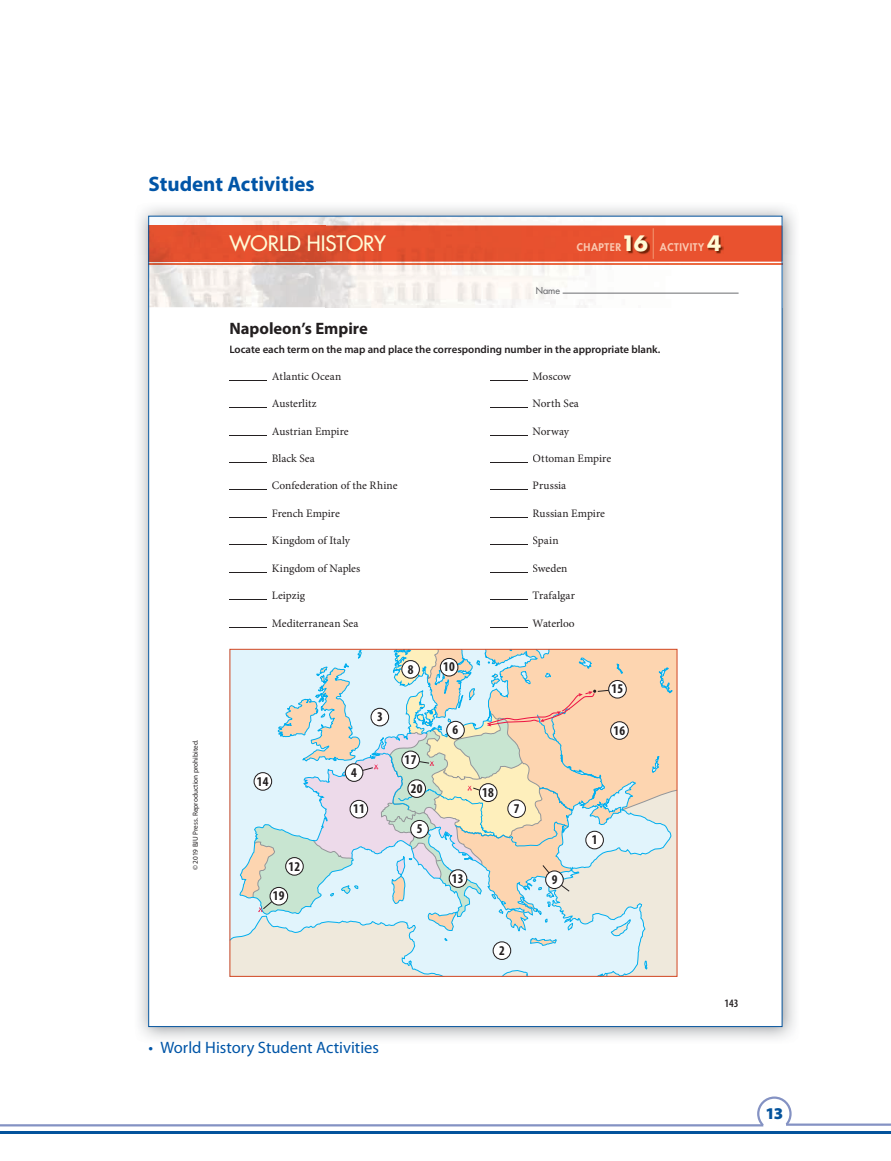
<style>
.page{position:relative;width:891px;height:1161px;background:#fff}
.page>*{position:absolute;margin:0;border:0;box-sizing:border-box;transform-origin:0 0}
.t1{font:700 21px "Myriad Pro";color:#0155a7}
.t2{font:20.7px "Futura";color:#fffbd6}
.t3{font:16.5px "Myriad Pro";color:#0155a7}
.t4{font:700 16.5px "Myriad Pro";color:#231f20}
.t5{font:900 16.5px "Myriad Pro";color:#04539c}
.t6{font:700 condensed 13.65px "Myriad Pro";color:#231f20}
.t7{font:700 condensed 13.5px "Myriad Pro";letter-spacing:.025em;color:#231f20}
.t8{font:11.4px "Minion Pro";color:#231f20}
.t9{font:600 condensed 11.4px "Myriad Pro";color:#231f20}
.t10{font:600 10.8px "Myriad Pro";color:#231f20}
.t11{font:800 10.35px "Futura Std";letter-spacing:.05em;color:#fac8b0}
.t12{font:500 9.3px "Futura Std";color:#6c6d70}
.t13{font:7.2px "Myriad Pro";color:#231f20}
.s1{font-weight:700;font-size:20.7px;color:#fffbd6}
</style>
<div class="page">
<hr style="left:0;top:1131px;width:891px;height:3px;background:#04539c">
<hr style="left:0;top:1124px;width:763px;height:2px;background:#8492c3">
<svg style="left:756px;top:1096px;width:37px;height:31px"></svg>
<hr style="left:786px;top:1124px;width:105px;height:2px;background:#8492c3">
<img style="left:139px;top:207px;width:656px;height:47px">
<img style="left:749px;top:254px;width:46px;height:785px">
<div style="left:149px;top:216px;width:633px;height:811px;background:#fff"></div>
<img style="left:150px;top:218px;width:176px;height:89px">
<img style="left:326px;top:262px;width:454px;height:45px">
<hr style="left:563px;top:293px;width:176px;height:1px;background:#6c6d70">
<img style="left:150px;top:225px;width:630px;height:37px">
<img style="left:150px;top:264px;width:630px;height:1px">
<hr style="left:653px;top:228px;width:1px;height:31px;background:#f29672">
<img style="left:625px;top:237px;width:25px;height:17px">
<img style="left:708px;top:237px;width:15px;height:17px">
<svg style="left:671px;top:790px;width:5px;height:21px"></svg>
<svg style="left:231px;top:651px;width:440px;height:324px;background:#e7e8df"></svg>
<svg style="left:659px;top:667px;width:14px;height:26px"></svg>
<svg style="left:652px;top:756px;width:8px;height:17px"></svg>
<svg style="left:616px;top:663px;width:7px;height:11px"></svg>
<svg style="left:644px;top:960px;width:3px;height:10px"></svg>
<svg style="left:240px;top:651px;width:365px;height:279px;background:#d9e6e5"></svg>
<div style="left:229px;top:649px;width:449px;height:328px;border:1px solid #d34c29"></div>
<svg style="left:262px;top:689px;width:356px;height:221px;background:#dbdfd6"></svg>
<div style="left:586px;top:831px;width:17px;height:18px;background:#fff;border-radius:50%"></div>
<div style="left:585px;top:831px;width:19px;height:18px;border:1px solid #231f20;border-radius:50%"></div>
<div style="left:493px;top:942px;width:18px;height:17px;background:#fff;border-radius:50%"></div>
<div style="left:493px;top:941px;width:18px;height:19px;border:1px solid #231f20;border-radius:50%"></div>
<div style="left:371px;top:708px;width:18px;height:18px;background:#fff;border-radius:50%"></div>
<div style="left:371px;top:708px;width:18px;height:18px;border:1px solid #231f20;border-radius:50%"></div>
<div style="left:345px;top:764px;width:18px;height:17px;background:#fff;border-radius:50%"></div>
<div style="left:345px;top:763px;width:18px;height:19px;border:1px solid #231f20;border-radius:50%"></div>
<div style="left:411px;top:820px;width:17px;height:18px;background:#fff;border-radius:50%"></div>
<div style="left:410px;top:820px;width:19px;height:19px;border:1px solid #231f20;border-radius:50%"></div>
<div style="left:447px;top:721px;width:17px;height:18px;background:#fff;border-radius:50%"></div>
<div style="left:446px;top:721px;width:19px;height:18px;border:1px solid #231f20;border-radius:50%"></div>
<div style="left:508px;top:800px;width:17px;height:18px;background:#fff;border-radius:50%"></div>
<div style="left:507px;top:799px;width:19px;height:19px;border:1px solid #231f20;border-radius:50%"></div>
<div style="left:402px;top:661px;width:17px;height:17px;background:#fff;border-radius:50%"></div>
<div style="left:401px;top:660px;width:19px;height:19px;border:1px solid #231f20;border-radius:50%"></div>
<div style="left:546px;top:871px;width:17px;height:18px;background:#fff;border-radius:50%"></div>
<div style="left:545px;top:870px;width:19px;height:19px;border:1px solid #231f20;border-radius:50%"></div>
<div style="left:440px;top:658px;width:18px;height:18px;background:#fff;border-radius:50%"></div>
<div style="left:440px;top:658px;width:18px;height:19px;border:1px solid #231f20;border-radius:50%"></div>
<div style="left:611px;top:722px;width:17px;height:17px;background:#fff;border-radius:50%"></div>
<div style="left:610px;top:721px;width:19px;height:19px;border:1px solid #231f20;border-radius:50%"></div>
<div style="left:402px;top:751px;width:17px;height:18px;background:#fff;border-radius:50%"></div>
<div style="left:401px;top:751px;width:19px;height:18px;border:1px solid #231f20;border-radius:50%"></div>
<div style="left:479px;top:784px;width:18px;height:18px;background:#fff;border-radius:50%"></div>
<div style="left:479px;top:783px;width:19px;height:19px;border:1px solid #231f20;border-radius:50%"></div>
<div style="left:270px;top:887px;width:18px;height:18px;background:#fff;border-radius:50%"></div>
<div style="left:270px;top:887px;width:18px;height:19px;border:1px solid #231f20;border-radius:50%"></div>
<div style="left:408px;top:780px;width:18px;height:17px;background:#fff;border-radius:50%"></div>
<div style="left:407px;top:779px;width:19px;height:19px;border:1px solid #231f20;border-radius:50%"></div>
<div style="left:350px;top:800px;width:18px;height:18px;background:#fff;border-radius:50%"></div>
<div style="left:350px;top:800px;width:18px;height:18px;border:1px solid #231f20;border-radius:50%"></div>
<div style="left:286px;top:858px;width:17px;height:17px;background:#fff;border-radius:50%"></div>
<div style="left:285px;top:857px;width:19px;height:19px;border:1px solid #231f20;border-radius:50%"></div>
<div style="left:254px;top:773px;width:18px;height:17px;background:#fff;border-radius:50%"></div>
<div style="left:254px;top:772px;width:18px;height:19px;border:1px solid #231f20;border-radius:50%"></div>
<div style="left:449px;top:870px;width:18px;height:17px;background:#fff;border-radius:50%"></div>
<div style="left:449px;top:869px;width:18px;height:19px;border:1px solid #231f20;border-radius:50%"></div>
<div style="left:609px;top:680px;width:17px;height:18px;background:#fff;border-radius:50%"></div>
<div style="left:608px;top:680px;width:19px;height:19px;border:1px solid #231f20;border-radius:50%"></div>
<hr style="left:229px;top:380px;width:38px;height:1px;background:#231f20">
<hr style="left:229px;top:407px;width:38px;height:1px;background:#231f20">
<hr style="left:229px;top:435px;width:38px;height:1px;background:#231f20">
<hr style="left:229px;top:462px;width:38px;height:1px;background:#231f20">
<hr style="left:229px;top:490px;width:38px;height:1px;background:#231f20">
<hr style="left:229px;top:517px;width:38px;height:1px;background:#231f20">
<hr style="left:229px;top:544px;width:38px;height:1px;background:#231f20">
<hr style="left:229px;top:572px;width:38px;height:1px;background:#231f20">
<hr style="left:229px;top:599px;width:38px;height:1px;background:#231f20">
<hr style="left:229px;top:627px;width:38px;height:1px;background:#231f20">
<hr style="left:490px;top:380px;width:37px;height:1px;background:#231f20">
<hr style="left:490px;top:407px;width:37px;height:1px;background:#231f20">
<hr style="left:490px;top:435px;width:37px;height:1px;background:#231f20">
<hr style="left:490px;top:462px;width:37px;height:1px;background:#231f20">
<hr style="left:490px;top:490px;width:37px;height:1px;background:#231f20">
<hr style="left:490px;top:517px;width:37px;height:1px;background:#231f20">
<hr style="left:490px;top:544px;width:37px;height:1px;background:#231f20">
<hr style="left:490px;top:572px;width:37px;height:1px;background:#231f20">
<hr style="left:490px;top:599px;width:37px;height:1px;background:#231f20">
<hr style="left:490px;top:627px;width:37px;height:1px;background:#231f20">
<h1 class="t1" style="left:148px;top:170px;width:168px">Student Activities</h1>
<h2 class="t2" style="left:229px;top:230px;width:158px">WORLD HISTORY</h2>
<p class="t11" style="left:577px;top:241px;width:146px">CHAPTER<span class="s1">16</span> ACTIVITY <span class="s1">4</span></p>
<p class="t12" style="left:536px;top:284px;width:26px">Name</p>
<h3 class="t4" style="left:229px;top:318px;width:140px">Napoleon’s Empire</h3>
<p class="t10" style="left:229px;top:342px;width:433px">Locate each term on the map and place the corresponding number in the appropriate blank.</p>
<p class="t8" style="left:272px;top:368px;width:71px">Atlantic Ocean</p>
<p class="t8" style="left:272px;top:396px;width:46px">Austerlitz</p>
<p class="t8" style="left:272px;top:423px;width:78px">Austrian Empire</p>
<p class="t8" style="left:272px;top:451px;width:45px">Black Sea</p>
<p class="t8" style="left:272px;top:478px;width:127px">Confederation of the Rhine</p>
<p class="t8" style="left:272px;top:506px;width:70px">French Empire</p>
<p class="t8" style="left:272px;top:533px;width:80px">Kingdom of Italy</p>
<p class="t8" style="left:272px;top:560px;width:90px">Kingdom of Naples</p>
<p class="t8" style="left:272px;top:588px;width:35px">Leipzig</p>
<p class="t8" style="left:272px;top:615px;width:88px">Mediterranean Sea</p>
<p class="t8" style="left:533px;top:368px;width:40px">Moscow</p>
<p class="t8" style="left:533px;top:396px;width:48px">North Sea</p>
<p class="t8" style="left:533px;top:423px;width:38px">Norway</p>
<p class="t8" style="left:533px;top:451px;width:80px">Ottoman Empire</p>
<p class="t8" style="left:533px;top:478px;width:35px">Prussia</p>
<p class="t8" style="left:533px;top:506px;width:74px">Russian Empire</p>
<p class="t8" style="left:533px;top:533px;width:27px">Spain</p>
<p class="t8" style="left:533px;top:560px;width:36px">Sweden</p>
<p class="t8" style="left:533px;top:588px;width:44px">Trafalgar</p>
<p class="t8" style="left:533px;top:615px;width:44px">Waterloo</p>
<p class="t13" style="left:191px;top:870px;width:132px;rotate:-90deg">© 2019 BJU Press. Reproduction prohibited.</p>
<p class="t7" style="left:257px;top:773px;width:13px">14</p>
<p class="t7" style="left:288px;top:858px;width:13px">12</p>
<p class="t7" style="left:273px;top:888px;width:13px">19</p>
<p class="t7" style="left:377px;top:708px;width:7px">3</p>
<p class="t7" style="left:351px;top:764px;width:7px">4</p>
<p class="t7" style="left:353px;top:800px;width:13px">11</p>
<p class="t7" style="left:408px;top:661px;width:7px">8</p>
<p class="t7" style="left:405px;top:751px;width:13px">17</p>
<p class="t7" style="left:411px;top:780px;width:13px">20</p>
<p class="t7" style="left:417px;top:821px;width:7px">5</p>
<p class="t7" style="left:443px;top:659px;width:13px">10</p>
<p class="t7" style="left:453px;top:721px;width:7px">6</p>
<p class="t6" style="left:482px;top:784px;width:13px">18</p>
<p class="t7" style="left:514px;top:800px;width:7px">7</p>
<p class="t7" style="left:452px;top:870px;width:13px">13</p>
<p class="t7" style="left:499px;top:942px;width:7px">2</p>
<p class="t7" style="left:552px;top:871px;width:7px">9</p>
<h3 class="t3" style="left:148px;top:1038px;width:232px">• World History Student Activities</h3>
<p class="t7" style="left:611px;top:681px;width:13px">15</p>
<p class="t7" style="left:613px;top:722px;width:13px">16</p>
<p class="t7" style="left:592px;top:831px;width:7px">1</p>
<p class="t9" style="left:724px;top:996px;width:16px">143</p>
<h3 class="t5" style="left:765px;top:1104px;width:20px">13</h3>
</div>
